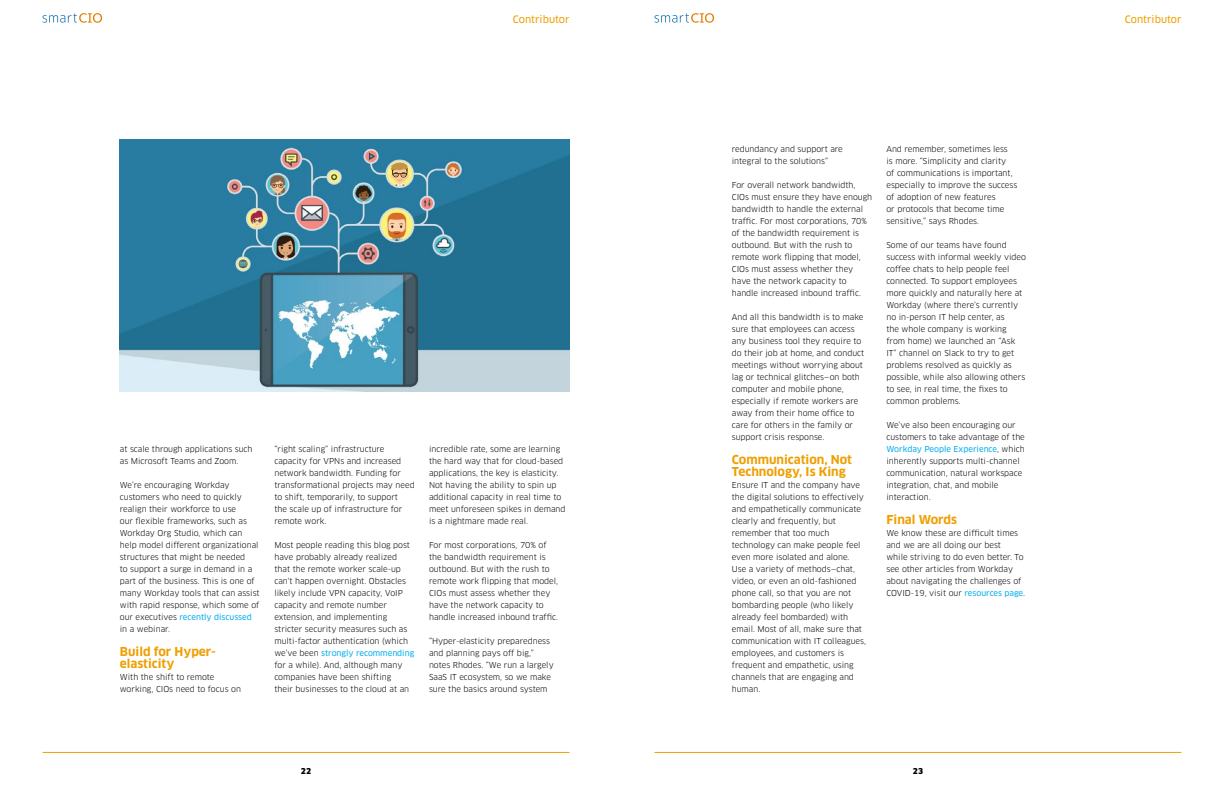
<style>
.page{position:relative;width:1224px;height:792px;background:#fff}
.page>*{position:absolute;margin:0;border:0;box-sizing:border-box;transform-origin:0 0}
.t1{font:700 12px/12px "Clan Pro";color:#ef9f00}
.t2{font:10px "Clan Pro News";color:#ef9f00}
.t3{font:8px/12px "Clan Pro";color:#000}
.t4{font:8px "Clan Pro News";color:#00aeef}
.t5{font:900 8px "Clan Pro";color:#000}
.s1{font-family:"Clan Pro";color:#000}
.s2{font-family:"Clan Pro News";color:#00aeef}
</style>
<div class="page">
<hr style="left:43px;top:752px;width:526px;height:1px;background:#ef9f00">
<hr style="left:655px;top:752px;width:526px;height:1px;background:#ef9f00">
<svg style="left:43px;top:13px;width:59px;height:10px"></svg>
<svg style="left:655px;top:13px;width:59px;height:10px"></svg>
<img style="left:120px;top:139px;width:449px;height:253px">
<p class="t2" style="left:513px;top:13px;width:58px">Contributor</p>
<p class="t3" style="left:120px;top:443px;width:134px">at scale through applications such as Microsoft Teams and Zoom.</p>
<p class="t3" style="left:120px;top:479px;width:141px">We’re encouraging Workday customers who need to quickly realign their workforce to use<br>our flexible frameworks, such as<br>Workday Org Studio, which can help model different organizational structures that might be needed<br>to support a surge in demand in a part of the business. This is one of many Workday tools that can assist with rapid response, which some of</p>
<p class="t4" style="left:120px;top:612px;width:134px"><span class="s1">our executives</span> recently discussed</p>
<p class="t3" style="left:120px;top:623px;width:52px">in a webinar.</p>
<h1 class="t1" style="left:120px;top:645px;width:98px">Build for Hyper&shy;elasticity</h1>
<p class="t3" style="left:120px;top:671px;width:123px">With the shift to remote working, CIOs need to focus on</p>
<p class="t3" style="left:274px;top:443px;width:142px">“right scaling” infrastructure capacity for VPNs and increased network bandwidth. Funding for transformational projects may need to shift, temporarily, to support<br>the scale up of infrastructure for remote work.</p>
<p class="t3" style="left:274px;top:539px;width:137px">Most people reading this blog post have probably already realized that the remote worker scale-up can't happen overnight. Obstacles likely include VPN capacity, VoIP capacity and remote number extension, and implementing stricter security measures such as multi-factor authentication (which</p>
<p class="t4" style="left:274px;top:648px;width:141px"><span class="s1">we’ve been</span> strongly recommending</p>
<p class="t3" style="left:274px;top:659px;width:136px">for a while). And, although many companies have been shifting their businesses to the cloud at an</p>
<p class="t3" style="left:429px;top:443px;width:138px">incredible rate, some are learning the hard way that for cloud-based applications, the key is elasticity.<br>Not having the ability to spin up additional capacity in real time to meet unforeseen spikes in demand is a nightmare made real.</p>
<p class="t3" style="left:429px;top:539px;width:131px">For most corporations, 70% of the bandwidth requirement is outbound. But with the rush to remote work flipping that model,<br>CIOs must assess whether they have the network capacity to handle increased inbound traffic.</p>
<p class="t3" style="left:429px;top:635px;width:126px">“Hyper-elasticity preparedness and planning pays off big,” notes Rhodes. “We run a largely<br>SaaS IT ecosystem, so we make sure the basics around system</p>
<p class="t3" style="left:732px;top:143px;width:113px">redundancy and support are integral to the solutions”</p>
<p class="t3" style="left:732px;top:179px;width:142px">For overall network bandwidth,<br>CIOs must ensure they have enough bandwidth to handle the external traffic. For most corporations, 70% of the bandwidth requirement is outbound. But with the rush to remote work flipping that model,<br>CIOs must assess whether they have the network capacity to handle increased inbound traffic.</p>
<p class="t3" style="left:732px;top:311px;width:134px">And all this bandwidth is to make sure that employees can access any business tool they require to do their job at home, and conduct meetings without worrying about lag or technical glitches—on both computer and mobile phone, especially if remote workers are away from their home office to care for others in the family or support crisis response.</p>
<h1 class="t1" style="left:732px;top:453px;width:122px">Communication, Not<br>Technology, Is King</h1>
<p class="t3" style="left:732px;top:479px;width:136px">Ensure IT and the company have the digital solutions to effectively and empathetically communicate clearly and frequently, but remember that too much technology can make people feel even more isolated and alone.<br>Use a variety of methods—chat, video, or even an old-fashioned phone call, so that you are not bombarding people (who likely already feel bombarded) with email. Most of all, make sure that communication with IT colleagues, employees, and customers is frequent and empathetic, using channels that are engaging and human.</p>
<p class="t3" style="left:886px;top:143px;width:132px">And remember, sometimes less<br>is more. “Simplicity and clarity<br>of communications is important, especially to improve the success of adoption of new features<br>or protocols that become time sensitive,” says Rhodes.</p>
<p class="t3" style="left:886px;top:239px;width:141px">Some of our teams have found success with informal weekly video coffee chats to help people feel connected. To support employees more quickly and naturally here at<br>Workday (where there’s currently no in-person IT help center, as<br>the whole company is working from home) we launched an “Ask<br>IT” channel on Slack to try to get problems resolved as quickly as possible, while also allowing others to see, in real time, the fixes to common problems.</p>
<p class="t3" style="left:886px;top:419px;width:140px">We’ve also been encouraging our customers to take advantage of the</p>
<p class="t4" style="left:886px;top:444px;width:140px">Workday People Experience<span class="s1">, which</span></p>
<p class="t3" style="left:886px;top:455px;width:137px">inherently supports multi-channel communication, natural workspace integration, chat, and mobile interaction.</p>
<h1 class="t1" style="left:886px;top:513px;width:72px">Final Words</h1>
<p class="t3" style="left:886px;top:527px;width:140px">We know these are difficult times and we are all doing our best<br>while striving to do even better. To see other articles from Workday about navigating the challenges of COVID-19, visit our <span class="s2">resources page</span>.</p>
<p class="t5" style="left:301px;top:766px;width:12px">22</p>
<p class="t5" style="left:913px;top:766px;width:12px">23</p>
<p class="t2" style="left:1125px;top:13px;width:58px">Contributor</p>
</div>
